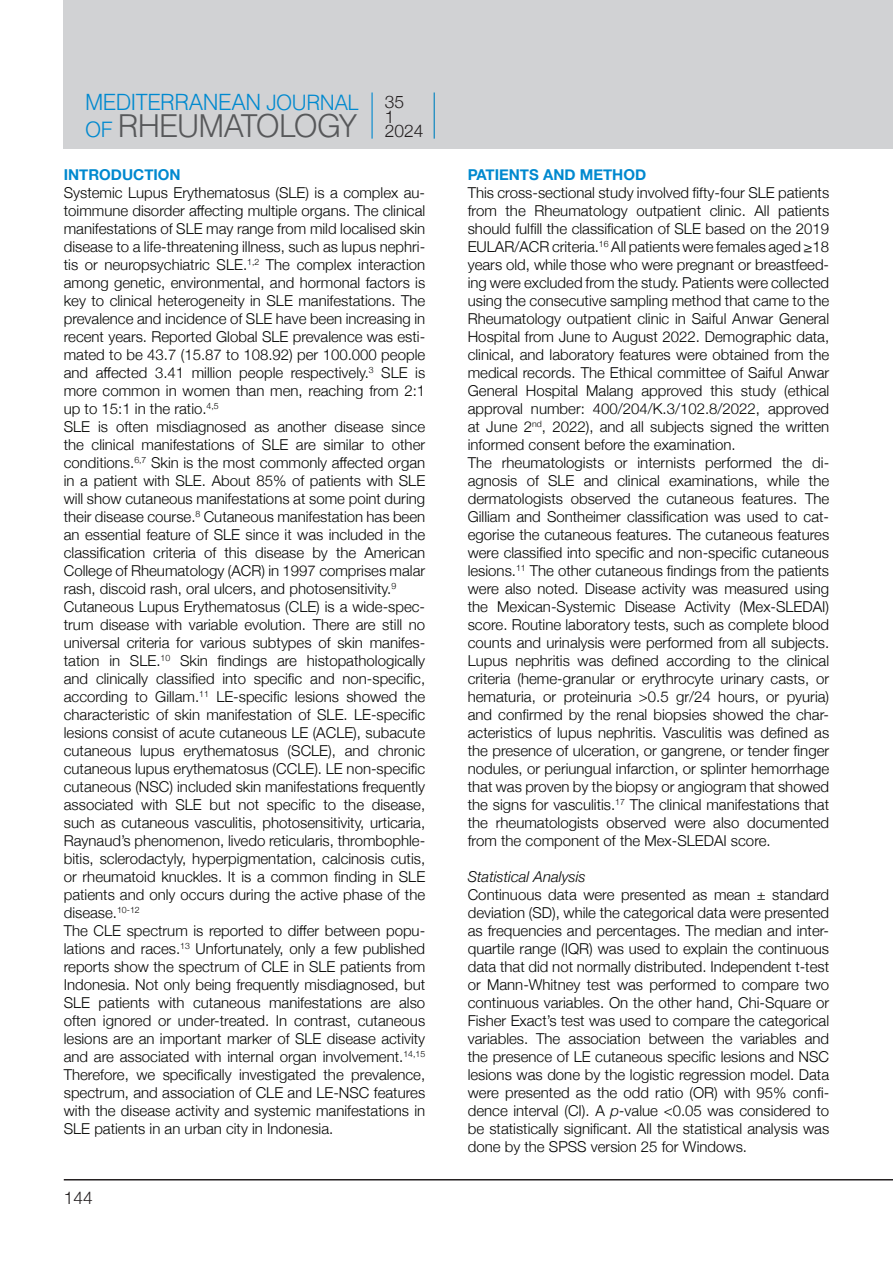
<style>
.page{position:relative;width:893px;height:1263px;background:#fff}
.page>*{position:absolute;margin:0;border:0;box-sizing:border-box;transform-origin:0 0}
.t1{font:31.2px "UB Helvetica Light";letter-spacing:-.025em;color:#57585a}
.t2{font:22.2px "UB Helvetica Light";letter-spacing:-.02em;color:#0089cf}
.t3{font:300 17.4px/15px "Helvetica Neue";color:#231f20}
.t4{font:300 15px/18px "Helvetica Neue";color:#040503}
.t5{font:700 15px "Helvetica Neue";color:#0089cf}
.t6{font:italic 300 15px "Helvetica Neue";color:#040503}
.s1{font-size:21px}
.s2{font-size:21px;color:#0089cf}
.s3{font-style:italic}
</style>
<div class="page">
<hr style="left:64px;top:1179px;width:829px;height:1px;background:#231f20">
<div style="left:64px;top:0;width:829px;height:149px;background:#d1d2d4"></div>
<hr style="left:371px;top:92px;width:2px;height:47px;background:#0089cf">
<hr style="left:434px;top:92px;width:1px;height:47px;background:#0082bf">
<h2 class="t2" style="left:85px;top:89px;width:275px">MEDITERRANEAN <span class="s1">JOURNAL</span></h2>
<h1 class="t1" style="left:85px;top:107px;width:273px"><span class="s2">OF</span> RHEUMATOLOGY</h1>
<p class="t3" style="left:385px;top:93px;width:40px">35<br>1<br>2024</p>
<p class="t5" style="left:64px;top:163px;width:118px">INTRODUCTION</p>
<p class="t4" style="left:64px;top:183px;width:363px">Systemic Lupus Erythematosus (SLE) is a complex au&shy;toimmune disorder affecting multiple organs. The clinical manifestations of SLE may range from mild localised skin disease to a life-threatening illness, such as lupus nephri&shy;tis or neuropsychiatric SLE.<sup>1,2</sup> The complex interaction among genetic, environmental, and hormonal factors is key to clinical heterogeneity in SLE manifestations. The prevalence and incidence of SLE have been increasing in recent years. Reported Global SLE prevalence was esti&shy;mated to be 43.7 (15.87 to 108.92) per 100.000 people and affected 3.41 million people respectively.<sup>3</sup> SLE is more common in women than men, reaching from 2:1 up to 15:1 in the ratio.<sup>4,5<br></sup>SLE is often misdiagnosed as another disease since the clinical manifestations of SLE are similar to other conditions.<sup>6,7</sup> Skin is the most commonly affected organ in a patient with SLE. About 85% of patients with SLE will show cutaneous manifestations at some point during their disease course.<sup>8</sup> Cutaneous manifestation has been an essential feature of SLE since it was included in the classification criteria of this disease by the American College of Rheumatology (ACR) in 1997 comprises malar rash, discoid rash, oral ulcers, and photosensitivity.<sup>9<br></sup>Cutaneous Lupus Erythematosus (CLE) is a wide-spec&shy;trum disease with variable evolution. There are still no universal criteria for various subtypes of skin manifes&shy;tation in SLE.<sup>10</sup> Skin findings are histopathologically and clinically classified into specific and non-specific, according to Gillam.<sup>11</sup> LE-specific lesions showed the characteristic of skin manifestation of SLE. LE-specific lesions consist of acute cutaneous LE (ACLE), subacute cutaneous lupus erythematosus (SCLE), and chronic cutaneous lupus erythematosus (CCLE). LE non-specific cutaneous (NSC) included skin manifestations frequently associated with SLE but not specific to the disease, such as cutaneous vasculitis, photosensitivity, urticaria, Raynaud’s phenomenon, livedo reticularis, thrombophle&shy;bitis, sclerodactyly, hyperpigmentation, calcinosis cutis, or rheumatoid knuckles. It is a common finding in SLE patients and only occurs during the active phase of the disease.<sup>10-12<br></sup>The CLE spectrum is reported to differ between popu&shy;lations and races.<sup>13</sup> Unfortunately, only a few published reports show the spectrum of CLE in SLE patients from Indonesia. Not only being frequently misdiagnosed, but SLE patients with cutaneous manifestations are also often ignored or under-treated. In contrast, cutaneous lesions are an important marker of SLE disease activity and are associated with internal organ involvement.<sup>14,15<br></sup>Therefore, we specifically investigated the prevalence, spectrum, and association of CLE and LE-NSC features with the disease activity and systemic manifestations in SLE patients in an urban city in Indonesia.</p>
<p class="t3" style="left:64px;top:1189px;width:31px">144</p>
<p class="t5" style="left:468px;top:163px;width:180px">PATIENTS AND METHOD</p>
<p class="t4" style="left:468px;top:183px;width:363px">This cross-sectional study involved fifty-four SLE patients from the Rheumatology outpatient clinic. All patients should fulfill the classification of SLE based on the 2019<br>EULAR/ACR criteria.<sup>16</sup> All patients were females aged ≥18 years old, while those who were pregnant or breastfeed&shy;ing were excluded from the study. Patients were collected using the consecutive sampling method that came to the Rheumatology outpatient clinic in Saiful Anwar General Hospital from June to August 2022. Demographic data, clinical, and laboratory features were obtained from the medical records. The Ethical committee of Saiful Anwar General Hospital Malang approved this study (ethical approval number: 400/204/K.3/102.8/2022, approved at June 2<sup>nd</sup>, 2022), and all subjects signed the written informed consent before the examination.<br>The rheumatologists or internists performed the di&shy;agnosis of SLE and clinical examinations, while the dermatologists observed the cutaneous features. The Gilliam and Sontheimer classification was used to cat&shy;egorise the cutaneous features. The cutaneous features were classified into specific and non-specific cutaneous lesions.<sup>11</sup> The other cutaneous findings from the patients were also noted. Disease activity was measured using the Mexican-Systemic Disease Activity (Mex-SLEDAI) score. Routine laboratory tests, such as complete blood counts and urinalysis were performed from all subjects.<br>Lupus nephritis was defined according to the clinical criteria (heme-granular or erythrocyte urinary casts, or hematuria, or proteinuria &gt;0.5 gr/24 hours, or pyuria) and confirmed by the renal biopsies showed the char&shy;acteristics of lupus nephritis. Vasculitis was defined as the presence of ulceration, or gangrene, or tender finger nodules, or periungual infarction, or splinter hemorrhage that was proven by the biopsy or angiogram that showed the signs for vasculitis.<sup>17</sup> The clinical manifestations that the rheumatologists observed were also documented from the component of the Mex-SLEDAI score.</p>
<p class="t6" style="left:468px;top:865px;width:120px">Statistical Analysis</p>
<p class="t4" style="left:468px;top:885px;width:363px;text-align:justify">Continuous data were presented as mean ± standard deviation (SD), while the categorical data were presented as frequencies and percentages. The median and inter&shy;quartile range (IQR) was used to explain the continuous data that did not normally distributed. Independent t-test or Mann-Whitney test was performed to compare two continuous variables. On the other hand, Chi-Square or Fisher Exact’s test was used to compare the categorical variables. The association between the variables and the presence of LE cutaneous specific lesions and NSC lesions was done by the logistic regression model. Data were presented as the odd ratio (OR) with 95% confi&shy;dence interval (CI). A <span class="s3">p-</span>value &lt;0.05 was considered to be statistically significant. All the statistical analysis was done by the SPSS version 25 for Windows.</p>
</div>
